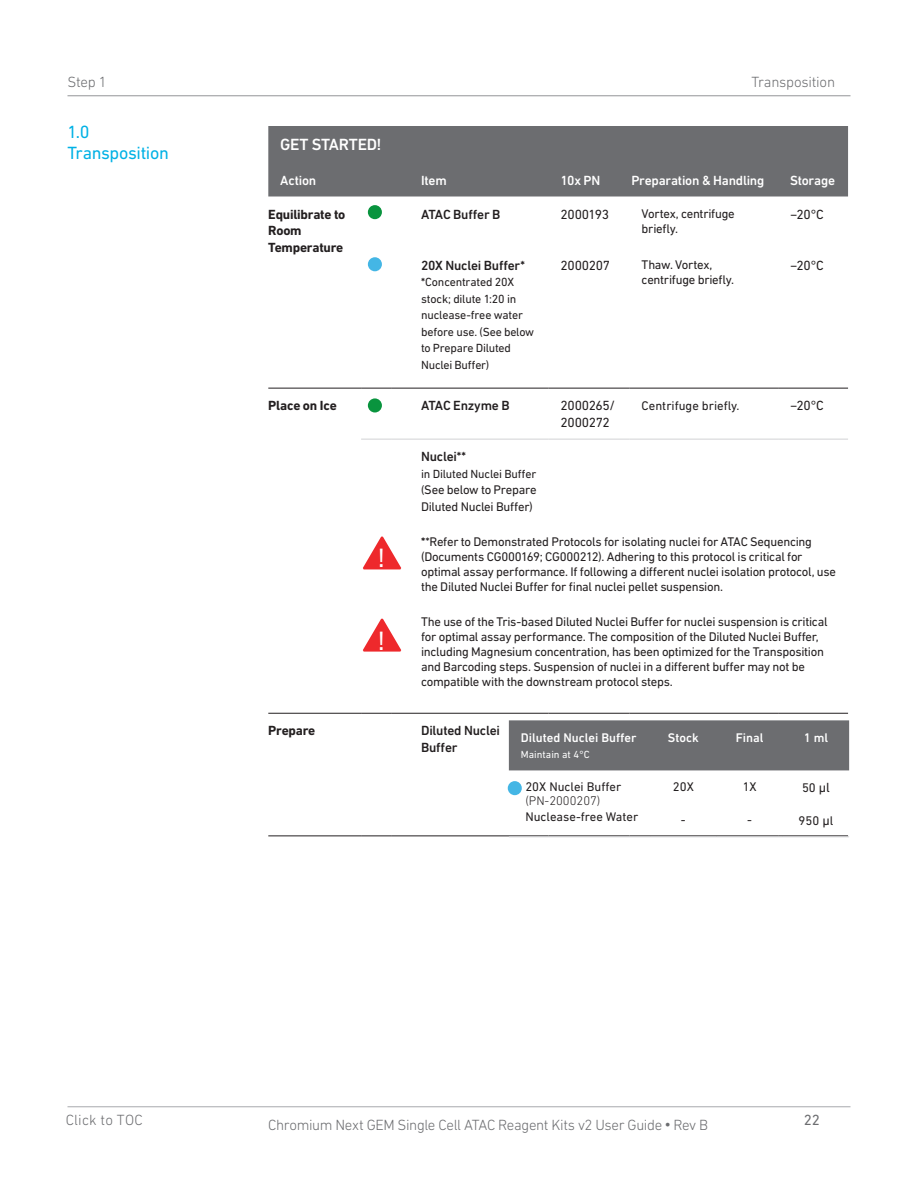
<style>
.page{position:relative;width:918px;height:1188px;background:#fff}
.page>*{position:absolute;margin:0;border:0;box-sizing:border-box;transform-origin:0 0}
.t1{font:27px "DIN Next LT Pro";color:#fff}
.Sub_Section_Header{font:18px/21px "DIN Next LT Pro";letter-spacing:-.02em;color:#00b1e5}
.Table_1_Header{font:500 16.5px "DIN Next LT Pro";letter-spacing:-.015em;color:#fff}
.Eyebrow{font:300 15px "DIN Next LT Pro";letter-spacing:-.025em;color:#6c6d70}
.Eyebrow-2{font:300 15px "DIN Next LT Pro";letter-spacing:.01em;color:#6c6d70}
.t2{font:15px "DIN Next LT Pro";color:#6c6d70}
.Table_1_Body{font:500 13.5px/16.5px "DIN Next LT Pro";letter-spacing:-.015em;color:#231f20}
.Table_1_Body-2{font:700 13.5px/16.5px "DIN Next LT Pro";letter-spacing:-.015em;color:#231f20}
.Table_1_Body-3{font:13.5px/16.5px "DIN Next LT Pro";letter-spacing:-.025em;color:#231f20}
.Table_1_Header-2{font:500 13.5px "DIN Next LT Pro";letter-spacing:-.015em;color:#fff}
.Small_Body{font:12.75px/15px "DIN Next LT Pro";letter-spacing:-.02em;color:#231f20}
.Body{font:12.75px/13.5px "DIN Next LT Pro";color:#231f20}
.Table_1_Body-4{font:12.75px/16.5px "DIN Next LT Pro";letter-spacing:-.02em;color:#231f20}
.Table_header{font:500 12.75px "DIN Next LT Pro";color:#fff}
.Small_Body-2{font:12.75px "DIN Next LT Pro";color:#231f20}
.Table_body{font:12.75px "DIN Next LT Pro";color:#231f20}
.Table_1_Body-5{font:12px/16.5px "DIN Next LT Pro";letter-spacing:-.015em;color:#231f20}
.Table_header-2{font:10.5px "DIN Next LT Pro";color:#fff}
.s1{font-weight:500}
.s2{font-size:12px}
.s3{font-weight:300}
.s4{font-size:13.5px}
.s5{font-family:"Arial";font-weight:400}
</style>
<div class="page">
<hr style="left:68px;top:1106px;width:782px;height:1px;background:#a8a9ad">
<hr style="left:68px;top:96px;width:782px;height:1px;background:#939598">
<div style="left:268px;top:126px;width:580px;height:70px;background:#6c6d70"></div>
<hr style="left:361px;top:439px;width:30px;height:1px;background:#d1d2d4">
<hr style="left:391px;top:439px;width:158px;height:1px;background:#d1d2d4">
<hr style="left:361px;top:388px;width:30px;height:1px;background:#231f20">
<hr style="left:391px;top:388px;width:158px;height:1px;background:#231f20">
<hr style="left:549px;top:388px;width:81px;height:1px;background:#231f20">
<hr style="left:630px;top:388px;width:148px;height:1px;background:#231f20">
<hr style="left:778px;top:388px;width:70px;height:1px;background:#231f20">
<hr style="left:268px;top:713px;width:93px;height:1px;background:#231f20">
<hr style="left:361px;top:713px;width:30px;height:1px;background:#231f20">
<hr style="left:268px;top:836px;width:93px;height:1px;background:#231f20">
<hr style="left:361px;top:836px;width:30px;height:1px;background:#231f20">
<hr style="left:391px;top:836px;width:158px;height:1px;background:#231f20">
<hr style="left:549px;top:439px;width:81px;height:1px;background:#d1d2d4">
<hr style="left:630px;top:439px;width:148px;height:1px;background:#d1d2d4">
<hr style="left:778px;top:439px;width:70px;height:1px;background:#d1d2d4">
<hr style="left:549px;top:836px;width:81px;height:1px;background:#231f20">
<hr style="left:630px;top:836px;width:148px;height:1px;background:#231f20">
<hr style="left:778px;top:836px;width:70px;height:1px;background:#231f20">
<hr style="left:268px;top:388px;width:93px;height:1px;background:#231f20">
<hr style="left:391px;top:713px;width:158px;height:1px;background:#231f20">
<hr style="left:549px;top:713px;width:81px;height:1px;background:#231f20">
<hr style="left:630px;top:713px;width:148px;height:1px;background:#231f20">
<hr style="left:778px;top:713px;width:70px;height:1px;background:#231f20">
<div style="left:368px;top:205px;width:14px;height:14px;background:#09943e;border-radius:50%"></div>
<div style="left:368px;top:257px;width:14px;height:14px;background:#44b6e5;border-radius:50%"></div>
<div style="left:368px;top:398px;width:14px;height:14px;background:#09943e;border-radius:50%"></div>
<svg style="left:363px;top:537px;width:38px;height:32px"></svg>
<svg style="left:363px;top:619px;width:38px;height:33px"></svg>
<div style="left:509px;top:720px;width:340px;height:50px;background:#6c6d70"></div>
<hr style="left:509px;top:837px;width:141px;height:1px;background:#d1d2d4">
<hr style="left:650px;top:837px;width:67px;height:1px;background:#d1d2d4">
<hr style="left:717px;top:837px;width:66px;height:1px;background:#d1d2d4">
<hr style="left:783px;top:837px;width:66px;height:1px;background:#d1d2d4">
<div style="left:508px;top:781px;width:14px;height:14px;background:#44b6e5;border-radius:50%"></div>
<p class="Eyebrow" style="left:68px;top:73px;width:41px">Step 1</p>
<p class="Eyebrow" style="left:752px;top:73px;width:85px">Transposition</p>
<p class="Sub_Section_Header" style="left:68px;top:121px;width:103px">1.0<br>Transposition</p>
<p class="Table_1_Header" style="left:280px;top:135px;width:103px">GET STARTED!</p>
<p class="Table_1_Header-2" style="left:280px;top:172px;width:38px">Action</p>
<p class="Table_1_Header-2" style="left:421px;top:172px;width:27px">Item</p>
<p class="Table_1_Header-2" style="left:561px;top:172px;width:41px">10x PN</p>
<p class="Table_1_Header-2" style="left:631px;top:172px;width:134px">Preparation &amp; Handling</p>
<p class="Table_1_Header-2" style="left:790px;top:172px;width:47px">Storage</p>
<p class="Table_1_Body-2" style="left:268px;top:206px;width:79px">Equilibrate to<br>Room<br>Temperature</p>
<p class="Table_1_Body" style="left:421px;top:206px;width:81px">ATAC Buffer B</p>
<p class="Table_1_Body-3" style="left:561px;top:206px;width:50px">2000193</p>
<p class="Small_Body" style="left:642px;top:206px;width:95px">Vortex, centrifuge briefly.</p>
<p class="Table_1_Body-3" style="left:790px;top:206px;width:35px">−20°C</p>
<p class="Table_1_Body" style="left:421px;top:257px;width:105px">20X Nuclei Buffer*</p>
<p class="Table_1_Body-5" style="left:421px;top:274px;width:115px"><span class="s1">*</span>Concentrated 20X stock; dilute 1:20 in nuclease-free water before use. (See below to Prepare Diluted<br>Nuclei Buffer)</p>
<p class="Table_1_Body-3" style="left:561px;top:257px;width:51px">2000207</p>
<p class="Small_Body" style="left:642px;top:257px;width:94px">Thaw. Vortex, centrifuge briefly.</p>
<p class="Table_1_Body-3" style="left:790px;top:257px;width:35px">−20°C</p>
<p class="Table_1_Body-2" style="left:268px;top:397px;width:70px">Place on Ice</p>
<p class="Table_1_Body" style="left:421px;top:397px;width:90px">ATAC Enzyme B</p>
<p class="Table_1_Body-3" style="left:561px;top:397px;width:56px">2000265/<br>2000272</p>
<p class="Small_Body-2" style="left:642px;top:398px;width:99px">Centrifuge briefly.</p>
<p class="Table_1_Body-3" style="left:790px;top:397px;width:35px">−20°C</p>
<p class="Table_1_Body" style="left:421px;top:448px;width:46px">Nuclei**</p>
<p class="Table_1_Body-5" style="left:421px;top:465px;width:117px">in Diluted Nuclei Buffer</p>
<p class="Table_1_Body-4" style="left:421px;top:482px;width:117px"><span class="s2">(</span>See below to Prepare<br>Diluted Nuclei Buffer)</p>
<p class="Small_Body" style="left:421px;top:534px;width:416px"><span class="s1">*</span>*Refer to Demonstrated Protocols for isolating nuclei for ATAC Sequencing (Documents CG000169; CG000212). Adhering to this protocol is critical for optimal assay performance. If following a different nuclei isolation protocol, use the Diluted Nuclei Buffer for final nuclei pellet suspension.</p>
<p class="Small_Body" style="left:421px;top:614px;width:408px">The use of the Tris-based Diluted Nuclei Buffer for nuclei suspension is critical for optimal assay performance. The composition of the Diluted Nuclei Buffer, including Magnesium concentration, has been optimized for the Transposition and Barcoding steps. Suspension of nuclei in a different buffer may not be compatible with the downstream protocol steps.</p>
<p class="Table_1_Body-2" style="left:268px;top:722px;width:48px">Prepare</p>
<p class="Table_1_Body" style="left:421px;top:722px;width:80px">Diluted Nuclei<br>Buffer</p>
<p class="t1" style="left:378px;top:543px;width:9px">!</p>
<p class="t1" style="left:378px;top:625px;width:9px">!</p>
<p class="Table_header" style="left:668px;top:730px;width:32px">Stock</p>
<p class="Table_header" style="left:736px;top:730px;width:29px">Final</p>
<p class="Table_header" style="left:804px;top:730px;width:26px">1 ml</p>
<p class="Table_header" style="left:521px;top:730px;width:117px">Diluted Nuclei Buffer</p>
<p class="Table_header-2" style="left:521px;top:749px;width:71px">Maintain at 4°C</p>
<p class="Body" style="left:525px;top:780px;width:97px">20X Nuclei Buffer <span class="s3">(PN-2000207)</span></p>
<p class="Body" style="left:525px;top:810px;width:114px">Nuclease-free Water</p>
<p class="Table_body" style="left:673px;top:780px;width:22px">20X</p>
<p class="Table_body" style="left:681px;top:813px;width:6px">-</p>
<p class="Table_body" style="left:743px;top:780px;width:16px">1X</p>
<p class="Table_body" style="left:747px;top:813px;width:6px">-</p>
<p class="Table_body" style="left:802px;top:780px;width:29px">50 <span class="s4">µl</span></p>
<p class="Table_body" style="left:799px;top:813px;width:36px">950 <span class="s4">µ</span>l</p>
<p class="Eyebrow-2" style="left:66px;top:1111px;width:79px">Click to TOC</p>
<p class="t2" style="left:804px;top:1111px;width:18px">22</p>
<p class="Eyebrow" style="left:268px;top:1116px;width:441px">Chromium Next GEM Single Cell ATAC Reagent Kits v2 User Guide <span class="s5">•</span> Rev B</p>
</div>
